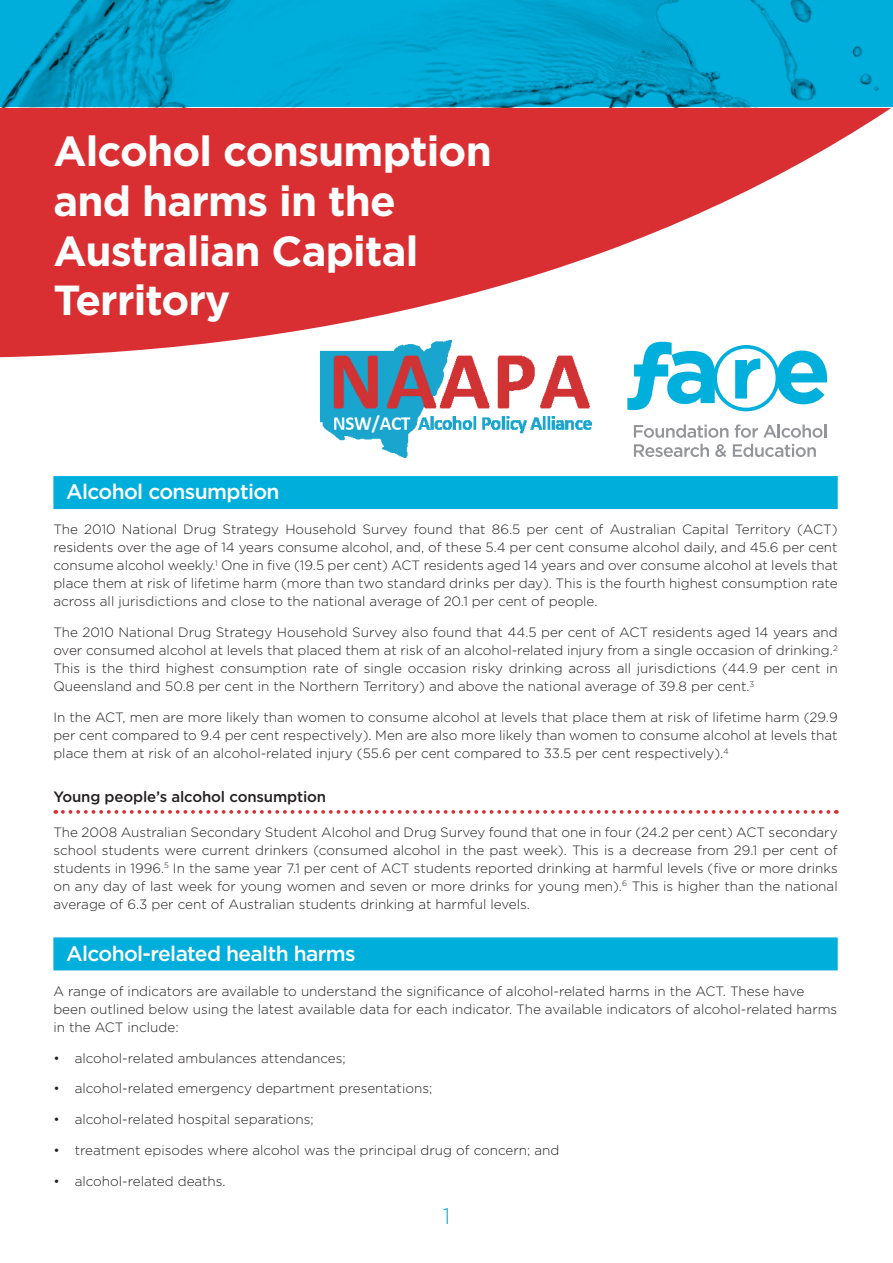
<style>
.page{position:relative;width:893px;height:1263px;background:#fff}
.page>*{position:absolute;margin:0;border:0;box-sizing:border-box;transform-origin:0 0}
.t1{font:700 42px/49.5px "Gotham";letter-spacing:-.02em;color:#fff}
.t2{font:300 22.5px "Gotham";color:#00aedc}
.t3{font:500 21px "Gotham";letter-spacing:-.03em;color:#fff}
.t4{font:500 15px "Gotham";letter-spacing:-.01em;color:#231f20}
.t5{font:300 13.5px/18px "Gotham";color:#231f20;text-align:justify}
</style>
<div class="page">
<svg style="left:0;top:107px;width:893px;height:250px;fill:#da2f32"></svg>
<div style="left:53px;top:476px;width:785px;height:33px;background:#00aedc"></div>
<svg style="left:63px;top:810px;width:774px;height:4px"></svg>
<div style="left:53px;top:937px;width:785px;height:33px;background:#00aedc"></div>
<img style="left:320px;top:340px;width:272px;height:117px">
<svg style="left:0;top:0;width:893px;height:107px;background:#00a4d1"></svg>
<svg style="left:634px;top:424px;width:94px;height:14px"></svg>
<svg style="left:735px;top:424px;width:91px;height:14px"></svg>
<svg style="left:634px;top:444px;width:75px;height:13px"></svg>
<svg style="left:715px;top:444px;width:11px;height:13px"></svg>
<svg style="left:733px;top:444px;width:83px;height:13px"></svg>
<svg style="left:627px;top:342px;width:200px;height:69px"></svg>
<h1 class="t1" style="left:53px;top:127px;width:440px">Alcohol consumption and harms in the<br>Australian Capital<br>Territory</h1>
<h3 class="t3" style="left:66px;top:478px;width:215px">Alcohol consumption</h3>
<p class="t5" style="left:53px;top:520px;width:786px">The 2010 National Drug Strategy Household Survey found that 86.5 per cent of Australian Capital Territory (ACT) residents over the age of 14 years consume alcohol, and, of these 5.4 per cent consume alcohol daily, and 45.6 per cent consume alcohol weekly.<sup>1</sup> One in five (19.5 per cent) ACT residents aged 14 years and over consume alcohol at levels that place them at risk of lifetime harm (more than two standard drinks per day). This is the fourth highest consumption rate across all jurisdictions and close to the national average of 20.1 per cent of people.</p>
<p class="t5" style="left:53px;top:623px;width:786px">The 2010 National Drug Strategy Household Survey also found that 44.5 per cent of ACT residents aged 14 years and over consumed alcohol at levels that placed them at risk of an alcohol-related injury from a single occasion of drinking.<sup>2<br></sup>This is the third highest consumption rate of single occasion risky drinking across all jurisdictions (44.9 per cent in Queensland and 50.8 per cent in the Northern Territory) and above the national average of 39.8 per cent.<sup>3</sup></p>
<p class="t5" style="left:53px;top:708px;width:786px">In the ACT, men are more likely than women to consume alcohol at levels that place them at risk of lifetime harm (29.9 per cent compared to 9.4 per cent respectively). Men are also more likely than women to consume alcohol at levels that place them at risk of an alcohol-related injury (55.6 per cent compared to 33.5 per cent respectively).<sup>4</sup></p>
<p class="t4" style="left:53px;top:786px;width:274px">Young people’s alcohol consumption</p>
<p class="t5" style="left:53px;top:822px;width:786px">The 2008 Australian Secondary Student Alcohol and Drug Survey found that one in four (24.2 per cent) ACT secondary school students were current drinkers (consumed alcohol in the past week). This is a decrease from 29.1 per cent of students in 1996.<sup>5</sup> In the same year 7.1 per cent of ACT students reported drinking at harmful levels (five or more drinks on any day of last week for young women and seven or more drinks for young men).<sup>6</sup> This is higher than the national average of 6.3 per cent of Australian students drinking at harmful levels.</p>
<h3 class="t3" style="left:66px;top:940px;width:291px">Alcohol-related health harms</h3>
<p class="t5" style="left:53px;top:982px;width:785px;text-align:left">A range of indicators are available to understand the significance of alcohol-related harms in the ACT. These have been outlined below using the latest available data for each indicator. The available indicators of alcohol-related harms in the ACT include:</p>
<p class="t5" style="left:53px;top:1048px;width:294px">• alcohol-related ambulances attendances;</p>
<p class="t5" style="left:53px;top:1079px;width:380px">• alcohol-related emergency department presentations;</p>
<p class="t5" style="left:53px;top:1110px;width:262px">• alcohol-related hospital separations;</p>
<p class="t5" style="left:53px;top:1141px;width:507px">• treatment episodes where alcohol was the principal drug of concern; and</p>
<p class="t5" style="left:53px;top:1171px;width:174px">• alcohol-related deaths.</p>
<h2 class="t2" style="left:443px;top:1201px;width:9px">1</h2>
</div>
